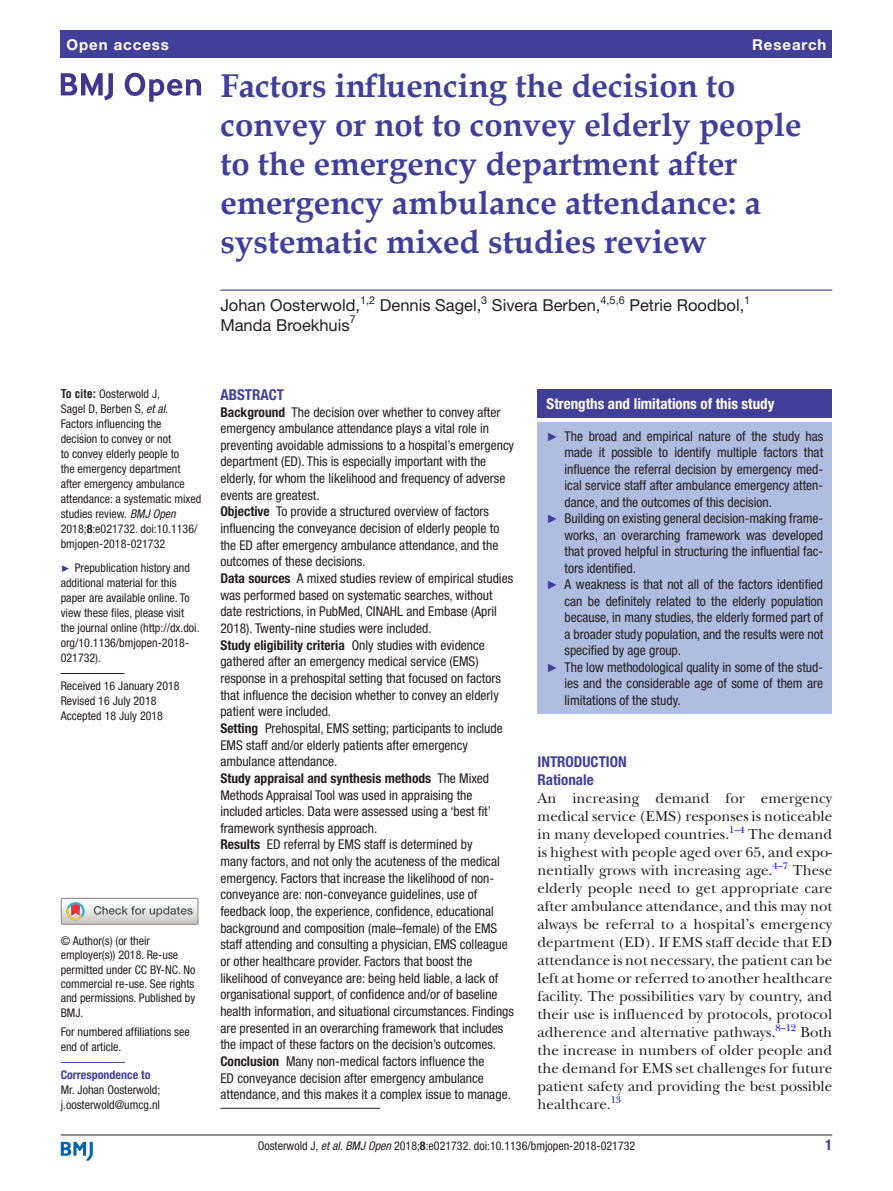
<style>
.page{position:relative;width:893px;height:1191px;background:#fff}
.page>*{position:absolute;margin:0;border:0;box-sizing:border-box;transform-origin:0 0}
.t1{font:700 33px/39px "Book Antiqua";color:#414099}
.t2{font:16.5px "Helvetica Neue LT Std";color:#231f20}
.t3{font:15px/18px "New Baskerville";color:#231f20;text-align:justify}
.t4{font:700 condensed 15px "Helvetica Neue LT Std";color:#fff}
.t5{font:700 condensed 15px/18px "Helvetica Neue LT Std";color:#414099}
.t6{font:700 15px "Helvetica Neue LT Std";letter-spacing:.065em;color:#fff}
.t7{font:condensed 13.5px/16.6px "Helvetica Neue LT Std";color:#231f20}
.t8{font:condensed 12px/15px "Helvetica Neue LT Std";color:#231f20}
.t9{font:700 condensed 12px "Helvetica Neue LT Std";color:#414099}
.t10{font:10.95px "Helvetica Neue LT Std";color:#231f20}
.t11{font:9.9px "New Baskerville";color:#00f}
.s1{font-family:"Helvetica LT Std";font-weight:700}
.s2{font-style:italic}
.s3{font-weight:700}
.s4{font-family:"Arial";font-stretch:normal;font-size:9.75px;color:#414099}
.s5{font-family:"Arial";font-stretch:normal;font-size:12px;color:#414099}
</style>
<div class="page">
<hr style="left:61px;top:1134px;width:771px;height:1px;background:#231f20">
<svg style="left:61px;top:1141px;width:32px;height:19px"></svg>
<div style="left:61px;top:31px;width:771px;height:27px;background:#414099"></div>
<hr style="left:220px;top:289px;width:612px;height:2px;background:#414099">
<hr style="left:61px;top:673px;width:64px;height:1px;background:#231f20">
<hr style="left:61px;top:1062px;width:64px;height:1px;background:#414099">
<svg style="left:61px;top:73px;width:52px;height:27px"></svg>
<svg style="left:125px;top:73px;width:76px;height:29px"></svg>
<div style="left:61px;top:897px;width:138px;height:27px;border:1px solid #969090"></div>
<svg style="left:61px;top:898px;width:137px;height:26px"></svg>
<hr style="left:220px;top:1108px;width:160px;height:1px;background:#231f20">
<div style="left:538px;top:389px;width:294px;height:29px;background:#414099"></div>
<div style="left:538px;top:422px;width:294px;height:291px;background:#afbde1"></div>
<p class="t6" style="left:66px;top:35px;width:104px">Open access</p>
<p class="t6" style="left:752px;top:35px;width:76px">Research</p>
<h1 class="t1" style="left:220px;top:66px;width:583px">Factors influencing the decision to convey or not to convey elderly people to the emergency department after emergency ambulance attendance: a systematic mixed studies review</h1>
<p class="t2" style="left:220px;top:296px;width:141px">Johan Oosterwold,</p>
<p class="t10" style="left:360px;top:293px;width:17px">1,2</p>
<p class="t2" style="left:380px;top:296px;width:103px">Dennis Sagel,</p>
<p class="t10" style="left:481px;top:293px;width:8px">3</p>
<p class="t2" style="left:492px;top:296px;width:110px">Sivera Berben,</p>
<p class="t10" style="left:600px;top:293px;width:26px">4,5,6</p>
<p class="t2" style="left:629px;top:296px;width:116px">Petrie Roodbol,</p>
<p class="t10" style="left:744px;top:293px;width:8px">1</p>
<p class="t2" style="left:220px;top:315px;width:131px">Manda Broekhuis</p>
<p class="t10" style="left:350px;top:313px;width:8px">7</p>
<p class="t8" style="left:61px;top:386px;width:142px"><span class="s1">To cite:</span> Oosterwold J,<br>Sagel D, Berben S, <span class="s2">et al</span>.<br>Factors influencing the<br>decision to convey or not<br>to convey elderly people to<br>the emergency department after emergency ambulance attendance: a systematic mixed studies review. <span class="s2">BMJ Open<br></span>2018;<span class="s3">8</span>:e021732. doi:10.1136/ bmjopen-2018-021732</p>
<p class="t8" style="left:61px;top:560px;width:140px"><span class="s4">►</span> Prepublication history and additional material for this paper are available online. To view these files, please visit the journal online (http://dx.doi. org/10.1136/bmjopen-2018-<br>021732).</p>
<p class="t8" style="left:61px;top:678px;width:120px">Received 16 January 2018<br>Revised 16 July 2018<br>Accepted 18 July 2018</p>
<p class="t8" style="left:61px;top:933px;width:136px;line-height:14.4px">© Author(s) (or their employer(s)) 2018. Re-use permitted under CC BY-NC. No commercial re-use. See rights and permissions. Published by<br>BMJ.</p>
<p class="t8" style="left:61px;top:1024px;width:130px">For numbered affiliations see end of article.</p>
<p class="t9" style="left:61px;top:1067px;width:91px">Correspondence to</p>
<p class="t8" style="left:61px;top:1082px;width:101px">Mr. Johan Oosterwold; j.oosterwold@umcg.nl</p>
<p class="t5" style="left:220px;top:385px;width:65px">Abstract</p>
<p class="t7" style="left:220px;top:403px;width:295px"><span class="s3">Background</span> The decision over whether to convey after emergency ambulance attendance plays a vital role in preventing avoidable admissions to a hospital’s emergency department (ED). This is especially important with the elderly, for whom the likelihood and frequency of adverse events are greatest.<br><span class="s3">Objective</span> To provide a structured overview of factors influencing the conveyance decision of elderly people to the ED after emergency ambulance attendance, and the outcomes of these decisions.<br><span class="s3">Data sources</span> A mixed studies review of empirical studies was performed based on systematic searches, without date restrictions, in PubMed, CINAHL and Embase (April 2018). Twenty-nine studies were included.<br><span class="s3">Study eligibility criteria</span> Only studies with evidence gathered after an emergency medical service (EMS) response in a prehospital setting that focused on factors that influence the decision whether to convey an elderly patient were included.<br><span class="s3">Setting</span> Prehospital, EMS setting; participants to include EMS staff and/or elderly patients after emergency ambulance attendance.<br><span class="s3">Study appraisal and synthesis methods</span> The Mixed Methods Appraisal Tool was used in appraising the included articles. Data were assessed using a ‘best fit’ framework synthesis approach.<br><span class="s3">Results</span> ED referral by EMS staff is determined by<br>many factors, and not only the acuteness of the medical emergency. Factors that increase the likelihood of non&shy;conveyance are: non-conveyance guidelines, use of feedback loop, the experience, confidence, educational background and composition (male–female) of the EMS staff attending and consulting a physician, EMS colleague or other healthcare provider. Factors that boost the likelihood of conveyance are: being held liable, a lack of organisational support, of confidence and/or of baseline health information, and situational circumstances. Findings are presented in an overarching framework that includes the impact of these factors on the decision’s outcomes.<br><span class="s3">Conclusion</span> Many non-medical factors influence the<br>ED conveyance decision after emergency ambulance attendance, and this makes it a complex issue to manage.</p>
<p class="t4" style="left:547px;top:394px;width:229px">Strengths and limitations of this study</p>
<p class="t7" style="left:547px;top:427px;width:278px"><span class="s5">►</span> The broad and empirical nature of the study has</p>
<p class="t7" style="left:565px;top:444px;width:260px">made it possible to identify multiple factors that</p>
<p class="t7" style="left:565px;top:460px;width:260px">influence the referral decision by emergency med-</p>
<p class="t7" style="left:565px;top:477px;width:260px">ical service staff after ambulance emergency atten-</p>
<p class="t7" style="left:565px;top:493px;width:209px">dance, and the outcomes of this decision.</p>
<p class="t7" style="left:547px;top:510px;width:278px"><span class="s5">►</span> Building on existing general decision-making frame-</p>
<p class="t7" style="left:565px;top:526px;width:260px">works, an overarching framework was developed</p>
<p class="t7" style="left:565px;top:543px;width:260px">that proved helpful in structuring the influential fac-</p>
<p class="t7" style="left:565px;top:559px;width:73px">tors identified.</p>
<p class="t7" style="left:547px;top:576px;width:278px"><span class="s5">►</span> A weakness is that not all of the factors identified</p>
<p class="t7" style="left:565px;top:592px;width:260px">can be definitely related to the elderly population</p>
<p class="t7" style="left:565px;top:609px;width:260px">because, in many studies, the elderly formed part of</p>
<p class="t7" style="left:565px;top:625px;width:260px">a broader study population, and the results were not</p>
<p class="t7" style="left:565px;top:642px;width:118px">specified by age group.</p>
<p class="t7" style="left:547px;top:658px;width:278px"><span class="s5">►</span> The low methodological quality in some of the stud-</p>
<p class="t7" style="left:565px;top:675px;width:260px">ies and the considerable age of some of them are</p>
<p class="t7" style="left:565px;top:691px;width:118px">limitations of the study.</p>
<p class="t5" style="left:538px;top:752px;width:91px">Introduction<br>Rationale</p>
<p class="t3" style="left:538px;top:789px;width:296px">An increasing demand for emergency medical service (EMS) responses is noticeable in many developed countries.</p>
<p class="t11" style="left:729px;top:823px;width:17px">1–4</p>
<p class="t3" style="left:538px;top:825px;width:296px;text-indent:211px">The demand is highest with people aged over 65, and expo&shy;nentially grows with increasing age.</p>
<p class="t11" style="left:772px;top:859px;width:17px">4–7</p>
<p class="t3" style="left:538px;top:861px;width:296px;text-indent:255px">These elderly people need to get appropriate care after ambulance attendance, and this may not always be referral to a hospital’s emergency department (ED). If EMS staff decide that ED attendance is not necessary, the patient can be left at home or referred to another healthcare facility. The possibilities vary by country, and their use is influenced by protocols, protocol adherence and alternative pathways.<sup>8–12</sup> Both the increase in numbers of older people and the demand for EMS set challenges for future patient safety and providing the best possible healthcare.</p>
<p class="t11" style="left:611px;top:1093px;width:12px">13</p>
<p class="t8" style="left:258px;top:1137px;width:379px">Oosterwold J, <span class="s2">et al</span>. <span class="s2">BMJ Open</span> 2018;<span class="s3">8</span>:e021732. doi:10.1136/bmjopen-2018-021732</p>
<p class="t5" style="left:825px;top:1135px;width:9px">1</p>
</div>
